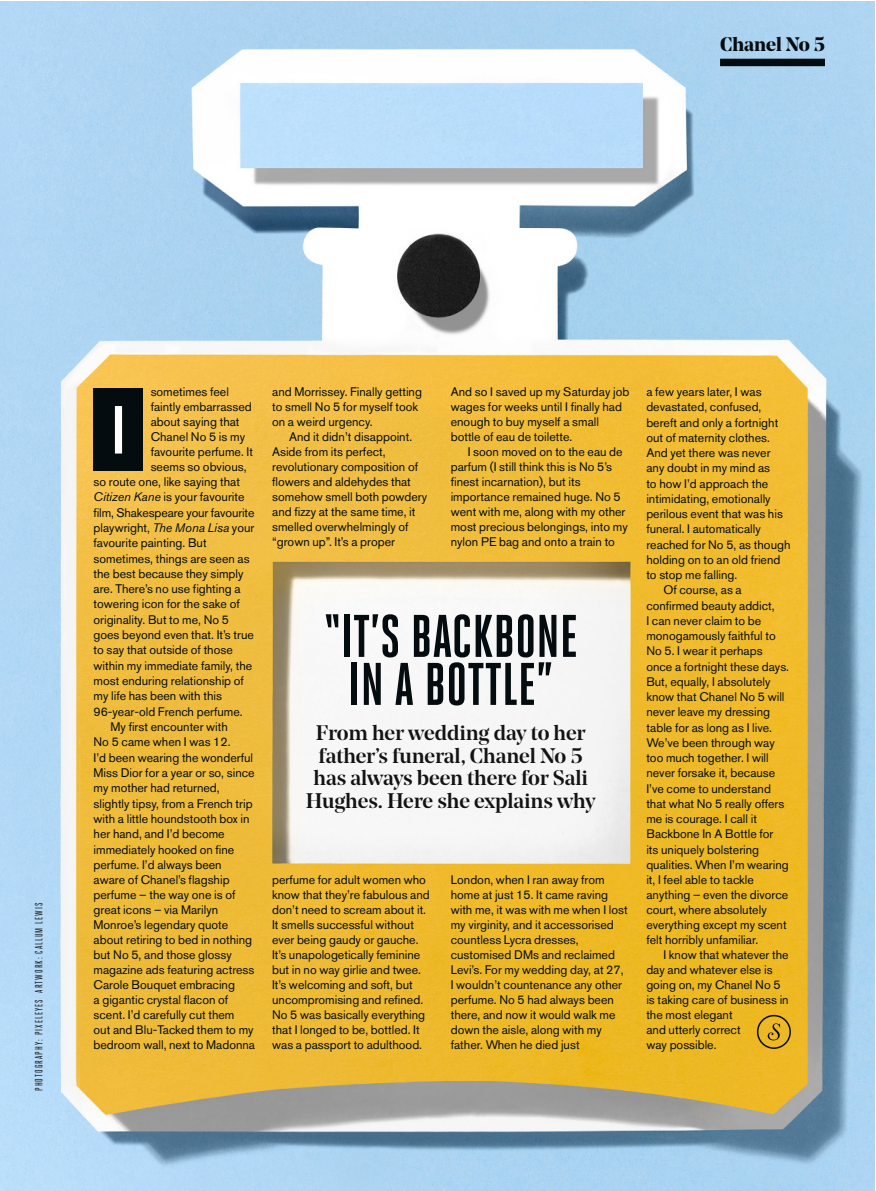
<style>
.page{position:relative;width:876px;height:1191px;background:#fff}
.page>*{position:absolute;margin:0;border:0;box-sizing:border-box;transform-origin:0 0}
.t1{font:700 66px "Heroic Condensed";color:#fff}
.t2{font:700 60px/48px "Heroic Condensed";color:#050c0f;text-align:center}
.t3{font:500 21px/22.5px "Noe Display";letter-spacing:-.005em;color:#131313;text-align:center;scale:1.05 1}
.t4{font:700 19.5px "Noe Display";color:#050c0f}
.t5{font:12.3px/15px "Akzidenz Grotesk BQ";color:#050c0f}
.t6{font:10.5px "Heroic Condensed";letter-spacing:.1em;color:#131313}
.s1{font-style:italic}
</style>
<div class="page">
<img style="left:0;top:1px;width:874px;height:1190px">
<div style="left:757px;top:1015px;width:34px;height:34px;border:2px solid #050c0f;border-radius:50%"></div>
<svg style="left:768px;top:1023px;width:12px;height:17px"></svg>
<div style="left:720px;top:59px;width:105px;height:7px;background:#050c0f"></div>
<div style="left:94px;top:389px;width:49px;height:82px;background:#050c0f"></div>
<div style="left:115px;top:407px;width:7px;height:46px;border:1px solid #fff"></div>
<h3 class="t4" style="left:720px;top:33px;width:106px">Chanel No 5</h3>
<p class="t6" style="left:33px;top:1091px;width:190px;rotate:-90deg">PHOTOGRAPHY: PIXELEYES ARTWORK: CALLUM LEWIS</p>
<p class="t5" style="left:151px;top:385px;width:80px">sometimes feel</p>
<p class="t5" style="left:151px;top:400px;width:103px">faintly embarrassed</p>
<p class="t5" style="left:151px;top:415px;width:90px">about saying that</p>
<p class="t5" style="left:151px;top:430px;width:96px">Chanel No 5 is my</p>
<p class="t5" style="left:151px;top:445px;width:104px">favourite perfume. It</p>
<p class="t5" style="left:151px;top:460px;width:97px">seems so obvious,</p>
<p class="t5" style="left:94px;top:475px;width:148px">so route one, like saying that</p>
<h1 class="t1" style="left:112px;top:391px;width:15px">I</h1>
<p class="t5" style="left:94px;top:490px;width:153px"><span class="s1">Citizen Kane</span> is your favourite</p>
<p class="t5" style="left:94px;top:505px;width:162px">film, Shakespeare your favourite</p>
<p class="t5" style="left:94px;top:521px;width:162px">playwright, <span class="s1">The Mona Lisa</span> your</p>
<p class="t5" style="left:94px;top:536px;width:115px">favourite painting. But</p>
<p class="t5" style="left:94px;top:551px;width:158px">sometimes, things are seen as</p>
<p class="t5" style="left:94px;top:567px;width:151px">the best because they simply</p>
<p class="t5" style="left:94px;top:582px;width:149px">are. There’s no use fighting a</p>
<p class="t5" style="left:94px;top:597px;width:148px">towering icon for the sake of</p>
<p class="t5" style="left:94px;top:613px;width:137px">originality. But to me, No 5</p>
<p class="t5" style="left:94px;top:628px;width:162px">goes beyond even that. It’s true</p>
<p class="t5" style="left:94px;top:643px;width:141px">to say that outside of those</p>
<p class="t5" style="left:94px;top:659px;width:160px">within my immediate family, the</p>
<p class="t5" style="left:94px;top:674px;width:152px">most enduring relationship of</p>
<p class="t5" style="left:94px;top:689px;width:130px">my life has been with this</p>
<p class="t5" style="left:94px;top:705px;width:151px">96-year-old French perfume.</p>
<p class="t5" style="left:111px;top:720px;width:119px">My first encounter with</p>
<p class="t5" style="left:94px;top:735px;width:139px">No 5 came when I was 12.</p>
<p class="t5" style="left:94px;top:750px;width:161px">I’d been wearing the wonderful</p>
<p class="t5" style="left:94px;top:766px;width:163px">Miss Dior for a year or so, since</p>
<p class="t5" style="left:94px;top:781px;width:128px">my mother had returned,</p>
<p class="t5" style="left:94px;top:796px;width:161px">slightly tipsy, from a French trip</p>
<p class="t5" style="left:94px;top:812px;width:158px">with a little houndstooth box in</p>
<p class="t5" style="left:94px;top:827px;width:133px">her hand, and I’d become</p>
<p class="t5" style="left:94px;top:842px;width:142px">immediately hooked on fine</p>
<p class="t5" style="left:94px;top:857px;width:163px">perfume. I’d always been aware of Chanel’s flagship perfume – the way one is of great icons – via Marilyn<br>Monroe’s legendary quote about retiring to bed in nothing but No 5, and those glossy magazine ads featuring actress<br>Carole Bouquet embracing<br>a gigantic crystal flacon of scent. I’d carefully cut them<br>out and Blu-Tacked them to my bedroom wall, next to Madonna</p>
<p class="t5" style="left:272px;top:385px;width:151px">and Morrissey. Finally getting to smell No 5 for myself took on a weird urgency.</p>
<p class="t5" style="left:272px;top:430px;width:157px;text-indent:17px">And it didn’t disappoint.<br>Aside from its perfect, revolutionary composition of flowers and aldehydes that somehow smell both powdery and fizzy at the same time, it smelled overwhelmingly of “grown up”. It’s a proper</p>
<p class="t5" style="left:451px;top:385px;width:180px">And so I saved up my Saturday job wages for weeks until I finally had enough to buy myself a small bottle of eau de toilette.</p>
<p class="t5" style="left:451px;top:445px;width:179px;text-indent:17px">I soon moved on to the eau de parfum (I still think this is No 5’s finest incarnation), but its importance remained huge. No 5 went with me, along with my other most precious belongings, into my nylon PE bag and onto a train to</p>
<h2 class="t2" style="left:324px;top:612px;width:256px">“IT’S BACKBONE<br>IN A BOTTLE”</h2>
<h3 class="t3" style="left:306px;top:723px;width:277px">From her wedding day to her father’s funeral, Chanel No 5 has always been there for Sali<br>Hughes. Here she explains why</h3>
<p class="t5" style="left:272px;top:872px;width:159px">perfume for adult women who know that they’re fabulous and don’t need to scream about it.<br>It smells successful without ever being gaudy or gauche.<br>It’s unapologetically feminine but in no way girlie and twee.<br>It’s welcoming and soft, but uncompromising and refined.<br>No 5 was basically everything that I longed to be, bottled. It was a passport to adulthood.</p>
<p class="t5" style="left:451px;top:872px;width:178px">London, when I ran away from home at just 15. It came raving with me, it was with me when I lost my virginity, and it accessorised countless Lycra dresses, customised DMs and reclaimed<br>Levi’s. For my wedding day, at 27,<br>I wouldn’t countenance any other perfume. No 5 had always been there, and now it would walk me down the aisle, along with my father. When he died just</p>
<p class="t5" style="left:646px;top:385px;width:117px">a few years later, I was</p>
<p class="t5" style="left:646px;top:400px;width:117px">devastated, confused,</p>
<p class="t5" style="left:646px;top:415px;width:133px">bereft and only a fortnight</p>
<p class="t5" style="left:646px;top:431px;width:125px">out of maternity clothes.</p>
<p class="t5" style="left:646px;top:446px;width:126px">And yet there was never</p>
<p class="t5" style="left:646px;top:461px;width:125px">any doubt in my mind as</p>
<p class="t5" style="left:646px;top:476px;width:123px">to how I’d approach the</p>
<p class="t5" style="left:646px;top:492px;width:126px">intimidating, emotionally</p>
<p class="t5" style="left:646px;top:507px;width:138px">perilous event that was his</p>
<p class="t5" style="left:646px;top:522px;width:116px">funeral. I automatically</p>
<p class="t5" style="left:646px;top:537px;width:146px">reached for No 5, as though</p>
<p class="t5" style="left:646px;top:553px;width:136px">holding on to an old friend</p>
<p class="t5" style="left:646px;top:568px;width:93px">to stop me falling.</p>
<p class="t5" style="left:663px;top:583px;width:80px">Of course, as a</p>
<p class="t5" style="left:646px;top:598px;width:130px">confirmed beauty addict,</p>
<p class="t5" style="left:646px;top:614px;width:117px">I can never claim to be</p>
<p class="t5" style="left:646px;top:629px;width:131px">monogamously faithful to</p>
<p class="t5" style="left:646px;top:644px;width:118px">No 5. I wear it perhaps</p>
<p class="t5" style="left:646px;top:659px;width:144px">once a fortnight these days.</p>
<p class="t5" style="left:646px;top:675px;width:126px">But, equally, I absolutely</p>
<p class="t5" style="left:646px;top:690px;width:140px">know that Chanel No 5 will</p>
<p class="t5" style="left:646px;top:705px;width:125px">never leave my dressing</p>
<p class="t5" style="left:646px;top:720px;width:127px">table for as long as I live.</p>
<p class="t5" style="left:646px;top:736px;width:130px">We’ve been through way</p>
<p class="t5" style="left:646px;top:751px;width:124px">too much together. I will</p>
<p class="t5" style="left:646px;top:766px;width:130px">never forsake it, because</p>
<p class="t5" style="left:646px;top:781px;width:126px">I’ve come to understand</p>
<p class="t5" style="left:646px;top:797px;width:139px">that what No 5 really offers</p>
<p class="t5" style="left:646px;top:812px;width:112px">me is courage. I call it</p>
<p class="t5" style="left:646px;top:827px;width:129px">Backbone In A Bottle for</p>
<p class="t5" style="left:646px;top:842px;width:114px">its uniquely bolstering</p>
<p class="t5" style="left:646px;top:857px;width:144px">qualities. When I’m wearing it, I feel able to tackle anything – even the divorce court, where absolutely everything except my scent felt horribly unfamiliar.</p>
<p class="t5" style="left:646px;top:947px;width:144px;text-indent:17px">I know that whatever the day and whatever else is going on, my Chanel No 5 is taking care of business in the most elegant<br>and utterly correct<br>way possible.</p>
</div>
